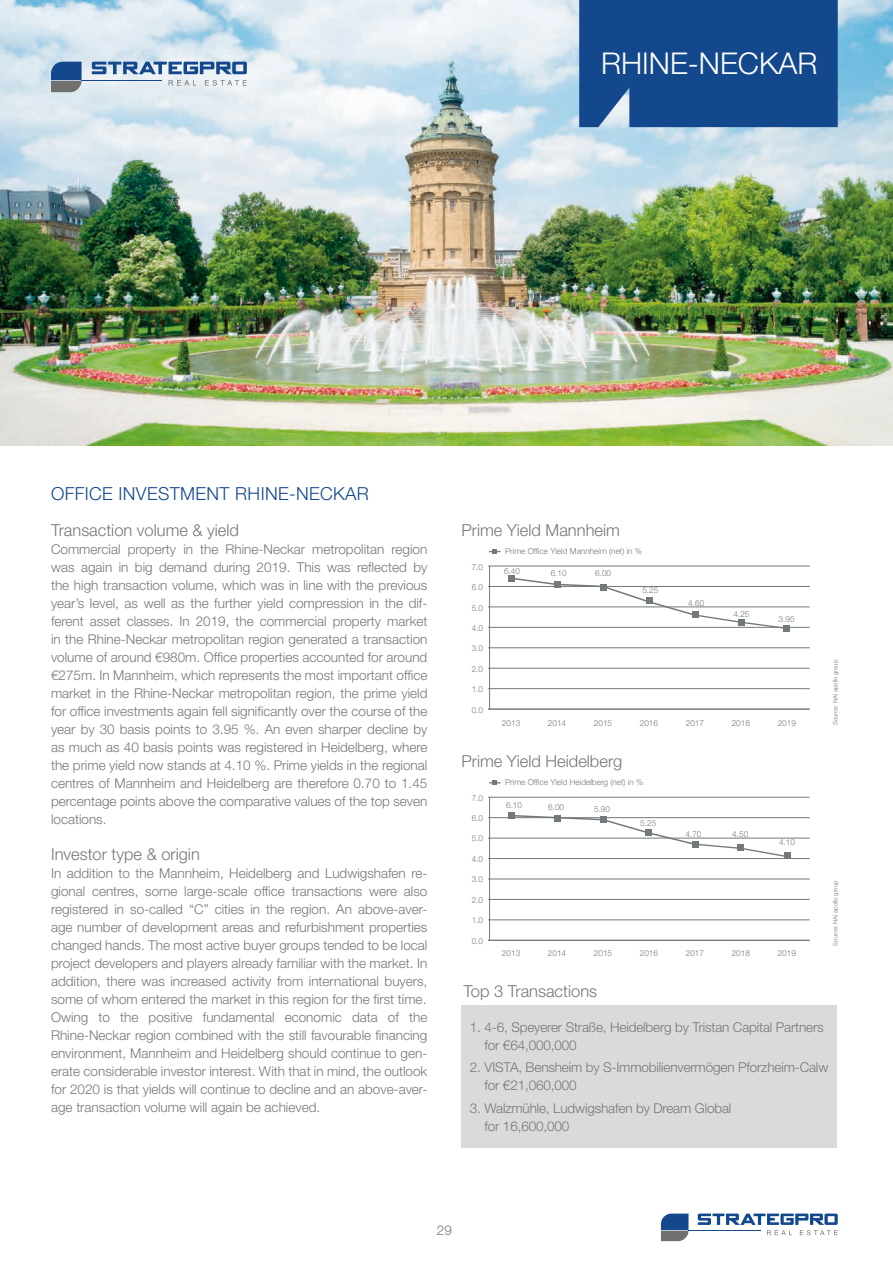
<style>
.page{position:relative;width:893px;height:1263px;background:#fff}
.page>*{position:absolute;margin:0;border:0;box-sizing:border-box;transform-origin:0 0}
.t1{font:300 30px "Helvetica Neue LT Pro";color:#fff}
.t2{font:300 18px "Helvetica Neue LT Pro";letter-spacing:.02em;color:#13488d}
.t3{font:300 16.5px "Helvetica Neue LT Pro";color:#73787b}
.t4{font:300 13.5px/18px "Helvetica Neue LT Pro";letter-spacing:-.01em;color:#73787b}
.t5{font:300 8.25px "Helvetica Neue LT Pro";color:#73787b}
.t6{font:300 7.5px "Helvetica Neue LT Pro";color:#73787b}
.t7{font:300 6px "Helvetica Neue LT Pro";color:#73787b}
</style>
<div class="page">
<img style="left:0;top:0;width:893px;height:446px">
<div style="left:579px;top:0;width:259px;height:127px;background:#13488d"></div>
<div style="left:461px;top:1005px;width:376px;height:143px;background:#dadada"></div>
<svg style="left:489px;top:780px;width:11px;height:5px"></svg>
<svg style="left:489px;top:549px;width:11px;height:5px"></svg>
<svg style="left:51px;top:62px;width:31px;height:30px"></svg>
<hr style="left:82px;top:80px;width:80px;height:1px;background:#13488d">
<svg style="left:92px;top:62px;width:155px;height:12px;background:#6a8cb7"></svg>
<svg style="left:169px;top:80px;width:27px;height:6px"></svg>
<svg style="left:205px;top:80px;width:42px;height:6px"></svg>
<svg style="left:661px;top:1213px;width:27px;height:28px"></svg>
<hr style="left:688px;top:1230px;width:73px;height:1px;background:#13488d">
<svg style="left:698px;top:1213px;width:140px;height:22px"></svg>
<hr style="left:489px;top:797px;width:1px;height:143px;background:#73787b">
<hr style="left:488px;top:940px;width:322px;height:1px;background:#73787b">
<hr style="left:488px;top:919px;width:322px;height:1px;background:#73787b">
<hr style="left:488px;top:899px;width:322px;height:1px;background:#73787b">
<hr style="left:488px;top:879px;width:322px;height:1px;background:#73787b">
<hr style="left:488px;top:858px;width:322px;height:1px;background:#73787b">
<hr style="left:488px;top:838px;width:322px;height:1px;background:#73787b">
<hr style="left:488px;top:817px;width:322px;height:1px;background:#73787b">
<hr style="left:488px;top:797px;width:322px;height:1px;background:#73787b">
<div style="left:508px;top:812px;width:6px;height:7px;background:#73787b"></div>
<svg style="left:509px;top:814px;width:281px;height:44px"></svg>
<hr style="left:489px;top:566px;width:1px;height:143px;background:#73787b">
<hr style="left:488px;top:709px;width:322px;height:1px;background:#73787b">
<hr style="left:488px;top:688px;width:322px;height:1px;background:#73787b">
<hr style="left:488px;top:668px;width:322px;height:1px;background:#73787b">
<hr style="left:488px;top:647px;width:322px;height:1px;background:#73787b">
<hr style="left:488px;top:627px;width:322px;height:1px;background:#73787b">
<hr style="left:488px;top:607px;width:322px;height:1px;background:#73787b">
<hr style="left:488px;top:586px;width:322px;height:1px;background:#73787b">
<hr style="left:488px;top:566px;width:322px;height:1px;background:#73787b">
<div style="left:783px;top:625px;width:7px;height:6px;background:#73787b"></div>
<svg style="left:508px;top:575px;width:280px;height:54px"></svg>
<div style="left:646px;top:598px;width:7px;height:6px;background:#73787b"></div>
<h1 class="t1" style="left:601px;top:45px;width:218px">RHINE-NECKAR</h1>
<h2 class="t2" style="left:51px;top:482px;width:319px">OFFICE INVESTMENT RHINE-NECKAR</h2>
<p class="t3" style="left:51px;top:520px;width:189px">Transaction volume &amp; yield</p>
<p class="t4" style="left:51px;top:539px;width:378px;text-align:justify">Commercial property in the Rhine-Neckar metropolitan region was again in big demand during 2019. This was reflected by the high transaction volume, which was in line with the previous year’s level, as well as the further yield compression in the dif&shy;ferent asset classes. In 2019, the commercial property market in the Rhine-Neckar metropolitan region generated a transaction volume of around €980m. Office properties accounted for around €275m. In Mannheim, which represents the most important office market in the Rhine-Neckar metropolitan region, the prime yield for office investments again fell significantly over the course of the year by 30 basis points to 3.95 %. An even sharper decline by as much as 40 basis points was registered in Heidelberg, where the prime yield now stands at 4.10 %. Prime yields in the regional centres of Mannheim and Heidelberg are therefore 0.70 to 1.45 percentage points above the comparative values of the top seven locations.</p>
<p class="t3" style="left:51px;top:844px;width:150px">Investor type &amp; origin</p>
<p class="t4" style="left:51px;top:863px;width:378px;text-align:justify">In addition to the Mannheim, Heidelberg and Ludwigshafen re&shy;gional centres, some large-scale office transactions were also registered in so-called “C” cities in the region. An above-aver&shy;age number of development areas and refurbishment properties changed hands. The most active buyer groups tended to be local project developers and players already familiar with the market. In addition, there was increased activity from international buyers, some of whom entered the market in this region for the first time.<br>Owing to the positive fundamental economic data of the Rhine-Neckar region combined with the still favourable financing environment, Mannheim and Heidelberg should continue to gen&shy;erate considerable investor interest. With that in mind, the outlook for 2020 is that yields will continue to decline and an above-aver&shy;age transaction volume will again be achieved.</p>
<p class="t3" style="left:461px;top:520px;width:160px">Prime Yield Mannheim</p>
<p class="t6" style="left:480px;top:561px;width:6px">7</p>
<p class="t5" style="left:472px;top:562px;width:13px">7.0</p>
<p class="t5" style="left:472px;top:582px;width:13px">6.0</p>
<p class="t5" style="left:472px;top:603px;width:13px">5.0</p>
<p class="t5" style="left:472px;top:623px;width:13px">4.0</p>
<p class="t5" style="left:472px;top:643px;width:13px">3.0</p>
<p class="t5" style="left:472px;top:664px;width:13px">2.0</p>
<p class="t5" style="left:472px;top:684px;width:13px">1.0</p>
<p class="t5" style="left:472px;top:705px;width:13px">0.0</p>
<p class="t6" style="left:480px;top:582px;width:6px">6</p>
<p class="t6" style="left:480px;top:602px;width:6px">5</p>
<p class="t6" style="left:480px;top:623px;width:6px">4</p>
<p class="t6" style="left:480px;top:643px;width:6px">3</p>
<p class="t6" style="left:480px;top:663px;width:6px">2</p>
<p class="t6" style="left:480px;top:684px;width:6px">1</p>
<p class="t6" style="left:480px;top:704px;width:6px">0</p>
<p class="t5" style="left:505px;top:546px;width:139px">Prime Office Yield Mannheim (net) in %</p>
<p class="t5" style="left:504px;top:566px;width:18px">6.40</p>
<p class="t5" style="left:551px;top:568px;width:18px">6.10</p>
<p class="t5" style="left:595px;top:568px;width:18px">6.00</p>
<p class="t5" style="left:642px;top:585px;width:18px">5.25</p>
<p class="t5" style="left:688px;top:598px;width:18px">4.60</p>
<p class="t5" style="left:733px;top:609px;width:18px">4.25</p>
<p class="t5" style="left:779px;top:614px;width:18px">3.95</p>
<p class="t5" style="left:502px;top:717px;width:20px">2013</p>
<p class="t5" style="left:548px;top:717px;width:20px">2014</p>
<p class="t5" style="left:594px;top:717px;width:20px">2015</p>
<p class="t5" style="left:640px;top:717px;width:20px">2016</p>
<p class="t5" style="left:686px;top:717px;width:20px">2017</p>
<p class="t5" style="left:732px;top:717px;width:20px">2018</p>
<p class="t5" style="left:778px;top:717px;width:20px">2019</p>
<p class="t3" style="left:461px;top:751px;width:162px">Prime Yield Heidelberg</p>
<p class="t5" style="left:472px;top:793px;width:13px">7.0</p>
<p class="t5" style="left:472px;top:813px;width:13px">6.0</p>
<p class="t5" style="left:472px;top:833px;width:13px">5.0</p>
<p class="t5" style="left:472px;top:854px;width:13px">4.0</p>
<p class="t5" style="left:472px;top:874px;width:13px">3.0</p>
<p class="t5" style="left:472px;top:895px;width:13px">2.0</p>
<p class="t5" style="left:472px;top:915px;width:13px">1.0</p>
<p class="t5" style="left:472px;top:935px;width:13px">0.0</p>
<p class="t5" style="left:505px;top:777px;width:140px">Prime Office Yield Heidelberg (net) in %</p>
<p class="t6" style="left:480px;top:792px;width:6px">7</p>
<p class="t5" style="left:506px;top:800px;width:18px">6.10</p>
<p class="t5" style="left:548px;top:802px;width:18px">6.00</p>
<p class="t5" style="left:594px;top:804px;width:18px">5.90</p>
<p class="t6" style="left:480px;top:813px;width:6px">6</p>
<p class="t5" style="left:640px;top:818px;width:18px">5.25</p>
<p class="t6" style="left:480px;top:833px;width:6px">5</p>
<p class="t6" style="left:480px;top:854px;width:6px">4</p>
<p class="t6" style="left:480px;top:874px;width:6px">3</p>
<p class="t6" style="left:480px;top:895px;width:6px">2</p>
<p class="t6" style="left:480px;top:915px;width:6px">1</p>
<p class="t6" style="left:480px;top:935px;width:6px">0</p>
<p class="t5" style="left:685px;top:829px;width:18px">4.70</p>
<p class="t5" style="left:732px;top:829px;width:18px">4.50</p>
<p class="t5" style="left:779px;top:837px;width:18px">4.10</p>
<p class="t5" style="left:502px;top:947px;width:20px">2013</p>
<p class="t5" style="left:548px;top:947px;width:20px">2014</p>
<p class="t5" style="left:594px;top:947px;width:20px">2015</p>
<p class="t5" style="left:640px;top:947px;width:20px">2016</p>
<p class="t5" style="left:686px;top:947px;width:20px">2017</p>
<p class="t5" style="left:732px;top:947px;width:20px">2018</p>
<p class="t5" style="left:778px;top:947px;width:20px">2019</p>
<p class="t7" style="left:832px;top:725px;width:66px;rotate:-90deg">Source: NAI apollo group</p>
<p class="t7" style="left:832px;top:945px;width:66px;rotate:-90deg">Source: NAI apollo group</p>
<p class="t3" style="left:463px;top:981px;width:135px">Top 3 Transactions</p>
<p class="t4" style="left:484px;top:1018px;width:341px;text-indent:-15px">1. 4-6, Speyerer Straße, Heidelberg by Tristan Capital Partners for €64,000,000</p>
<p class="t4" style="left:484px;top:1058px;width:345px;text-indent:-15px">2. VISTA, Bensheim by S-Immobilienvermögen Pforzheim-Calw for €21,060,000</p>
<p class="t4" style="left:484px;top:1098px;width:248px;text-indent:-15px">3. Walzmühle, Ludwigshafen by Dream Global for 16,600,000</p>
<p class="t4" style="left:437px;top:1221px;width:17px">29</p>
</div>
